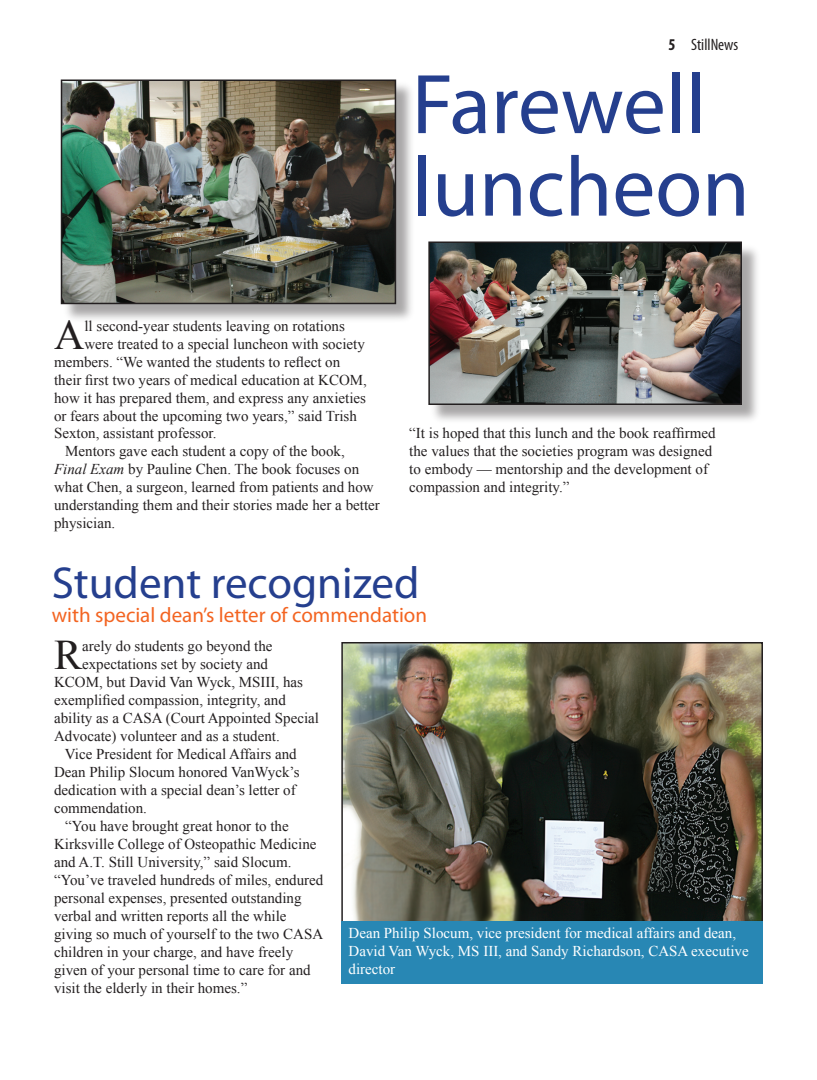
<style>
.page{position:relative;width:817px;height:1080px;background:#fff}
.page>*{position:absolute;margin:0;border:0;box-sizing:border-box;transform-origin:0 0}
.t1{font:85.5px "Myriad Pro";color:#253f8e}
.t2{font:45px "Myriad Pro";color:#253f8e}
.t3{font:42.15px "Times New Roman";color:#231f20}
.t4{font:21px "Myriad Pro";color:#f36421}
.t5{font:condensed 16.5px "Myriad Pro";color:#231f20}
.t6{font:15px/18px "Times New Roman";color:#231f20}
.t7{font:15px/18px "Times New Roman";color:#fff}
.s1{font-weight:700}
.s2{font-style:italic}
</style>
<div class="page">
<div style="left:62px;top:81px;width:354px;height:244px;background:#231f20;opacity:.4"></div>
<img style="left:64px;top:83px;width:329px;height:218px">
<div style="left:61px;top:80px;width:335px;height:224px;border:2px solid #231f20"></div>
<div style="left:430px;top:243px;width:332px;height:181px;background:#231f20;opacity:.4"></div>
<img style="left:431px;top:245px;width:308px;height:157px">
<div style="left:428px;top:242px;width:314px;height:163px;border:2px solid #231f20"></div>
<img style="left:344px;top:645px;width:416px;height:276px">
<div style="left:341px;top:642px;width:422px;height:282px;border:2px solid #231f20"></div>
<div style="left:342px;top:921px;width:421px;height:63px;background:#2887b4"></div>
<p class="t5" style="left:668px;top:34px;width:71px"><span class="s1">5</span> StillNews</p>
<p class="t1" style="left:412px;top:58px;width:296px">Farewell</p>
<p class="t1" style="left:412px;top:140px;width:339px">luncheon</p>
<p class="t3" style="left:54px;top:307px;width:32px">A</p>
<p class="t6" style="left:84px;top:317px;width:262px">ll second-year students leaving on rotations</p>
<p class="t6" style="left:84px;top:335px;width:282px">were treated to a special luncheon with society</p>
<p class="t6" style="left:54px;top:353px;width:288px">members. “We wanted the students to reflect on</p>
<p class="t6" style="left:54px;top:371px;width:314px">their first two years of medical education at KCOM,</p>
<p class="t6" style="left:54px;top:389px;width:314px">how it has prepared them, and express any anxieties</p>
<p class="t6" style="left:54px;top:407px;width:304px">or fears about the upcoming two years,” said Trish</p>
<p class="t6" style="left:54px;top:424px;width:164px">Sexton, assistant professor.</p>
<p class="t6" style="left:54px;top:442px;width:327px;text-indent:11px">Mentors gave each student a copy of the book, <span class="s2">Final Exam</span> by Pauline Chen. The book focuses on what Chen, a surgeon, learned from patients and how understanding them and their stories made her a better physician.</p>
<p class="t6" style="left:409px;top:424px;width:308px">“It is hoped that this lunch and the book reaffirmed the values that the societies program was designed to embody — mentorship and the development of compassion and integrity.”</p>
<p class="t2" style="left:52px;top:558px;width:369px">Student recognized</p>
<p class="t4" style="left:52px;top:603px;width:377px">with special dean’s letter of commendation</p>
<p class="t3" style="left:54px;top:626px;width:30px">R</p>
<p class="t6" style="left:82px;top:637px;width:192px">arely do students go beyond the</p>
<p class="t6" style="left:82px;top:655px;width:187px">expectations set by society and</p>
<p class="t6" style="left:54px;top:673px;width:250px">KCOM, but David Van Wyck, MSIII, has</p>
<p class="t6" style="left:54px;top:691px;width:233px">exemplified compassion, integrity, and</p>
<p class="t6" style="left:54px;top:709px;width:266px">ability as a CASA (Court Appointed Special</p>
<p class="t6" style="left:54px;top:727px;width:227px">Advocate) volunteer and as a student.</p>
<p class="t6" style="left:54px;top:745px;width:247px;text-indent:11px">Vice President for Medical Affairs and Dean Philip Slocum honored VanWyck’s dedication with a special dean’s letter of commendation.</p>
<p class="t6" style="left:54px;top:817px;width:271px;text-indent:11px">“You have brought great honor to the Kirksville College of Osteopathic Medicine and A.T. Still University,” said Slocum. “You’ve traveled hundreds of miles, endured personal expenses, presented outstanding verbal and written reports all the while giving so much of yourself to the two CASA children in your charge, and have freely given of your personal time to care for and visit the elderly in their homes.”</p>
<p class="t7" style="left:348px;top:924px;width:402px">Dean Philip Slocum, vice president for medical affairs and dean,<br>David Van Wyck, MS III, and Sandy Richardson, CASA executive director</p>
</div>
